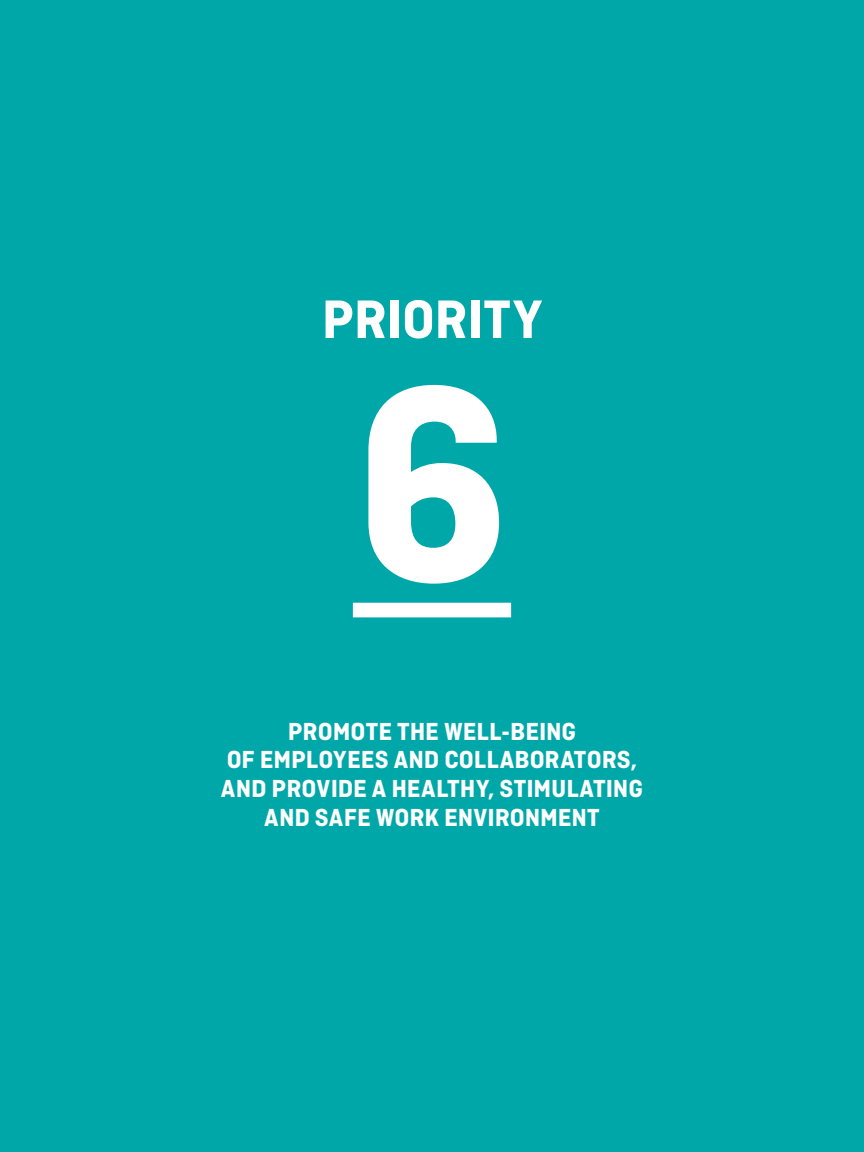
<style>
.page{position:relative;width:864px;height:1152px;background:#00a7a8}
.page>*{position:absolute;margin:0;border:0;box-sizing:border-box;transform-origin:0 0}
.t1{font:700 293.6px "Ciutadella";color:#fff}
.t2{font:700 57px "Ciutadella";letter-spacing:-.005em;color:#fff}
.t3{font:700 26px/29px "Ciutadella";color:#fff;text-align:center}
</style>
<div class="page">
<div style="left:353px;top:603px;width:158px;height:14px;background:#fff"></div>
<h2 class="t2" style="left:322px;top:286px;width:222px">PRIORITY</h2>
<h1 class="t1" style="left:353px;top:315px;width:160px">6</h1>
<p class="t3" style="left:221px;top:716px;width:424px">PROMOTE THE WELL-BEING<br>OF EMPLOYEES AND COLLABORATORS,<br>AND PROVIDE A HEALTHY, STIMULATING<br>AND SAFE WORK ENVIRONMENT</p>
</div>
